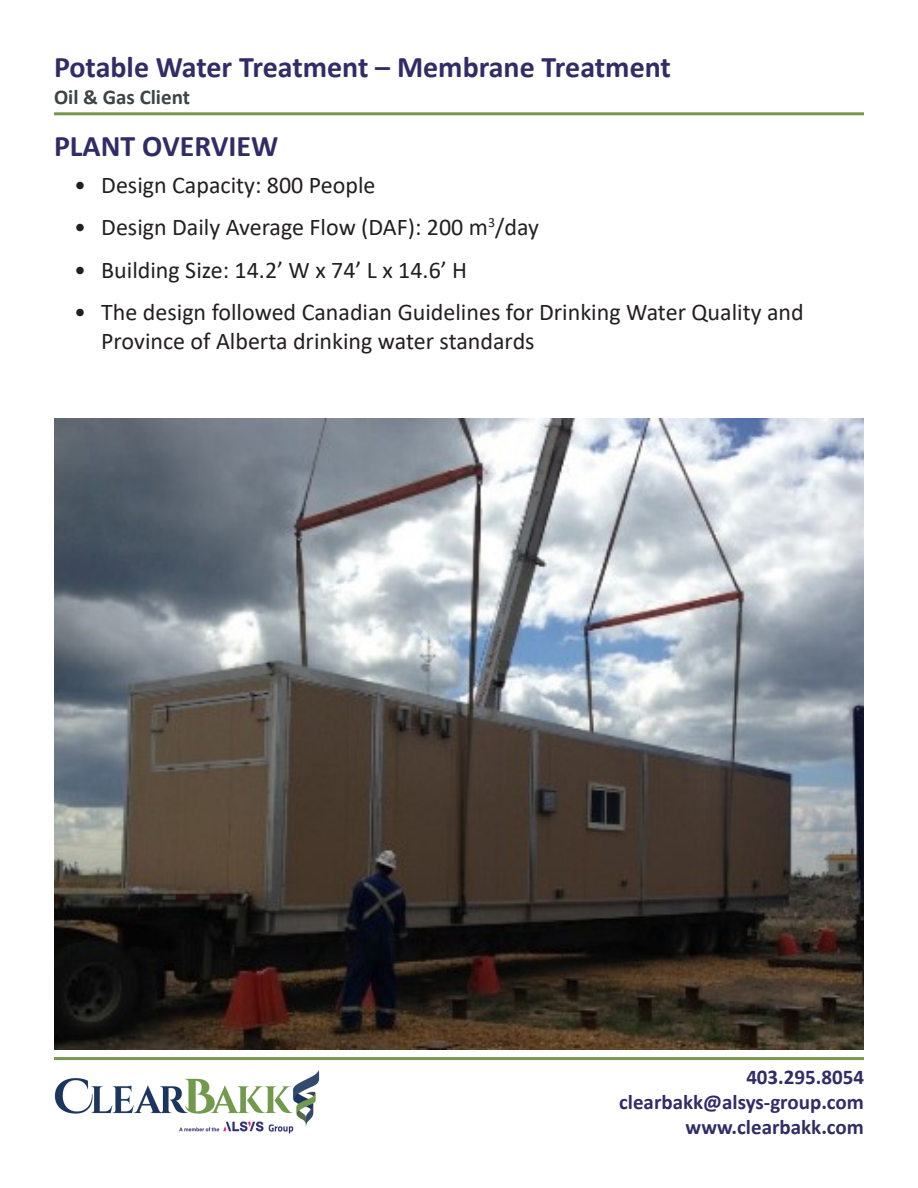
<style>
.page{position:relative;width:918px;height:1188px;background:#fff}
.page>*{position:absolute;margin:0;border:0;box-sizing:border-box;transform-origin:0 0}
.t1{font:700 30px "Calibri";color:#312c67}
.t2{font:24px/28.8px "Calibri";color:#231f20}
.t3{font:700 21px "Calibri";color:#312c67}
.t4{font:700 21px "Calibri";color:#3d4543}
</style>
<div class="page">
<img style="left:54px;top:1070px;width:265px;height:64px">
<hr style="left:54px;top:112px;width:810px;height:3px;background:#79974c">
<hr style="left:54px;top:1057px;width:810px;height:3px;background:#79974c">
<img style="left:54px;top:418px;width:810px;height:631px">
<p class="t1" style="left:54px;top:45px;width:619px">Potable Water Treatment – Membrane Treatment</p>
<p class="t4" style="left:54px;top:82px;width:138px">Oil &amp; Gas Client</p>
<p class="t1" style="left:54px;top:125px;width:226px">PLANT OVERVIEW</p>
<p class="t2" style="left:74px;top:170px;width:303px">• Design Capacity: 800 People</p>
<p class="t2" style="left:74px;top:212px;width:466px">• Design Daily Average Flow (DAF): 200 m<sup>3</sup>/day</p>
<p class="t2" style="left:74px;top:255px;width:394px">• Building Size: 14.2’ W x 74’ L x 14.6’ H</p>
<p class="t2" style="left:101px;top:297px;width:704px;text-indent:-27px">• The design followed Canadian Guidelines for Drinking Water Quality and<br>Province of Alberta drinking water standards</p>
<p class="t3" style="left:746px;top:1062px;width:119px">403.295.8054</p>
<p class="t3" style="left:619px;top:1087px;width:246px">clearbakk@alsys-group.com</p>
<p class="t3" style="left:686px;top:1112px;width:180px">www.clearbakk.com</p>
</div>
